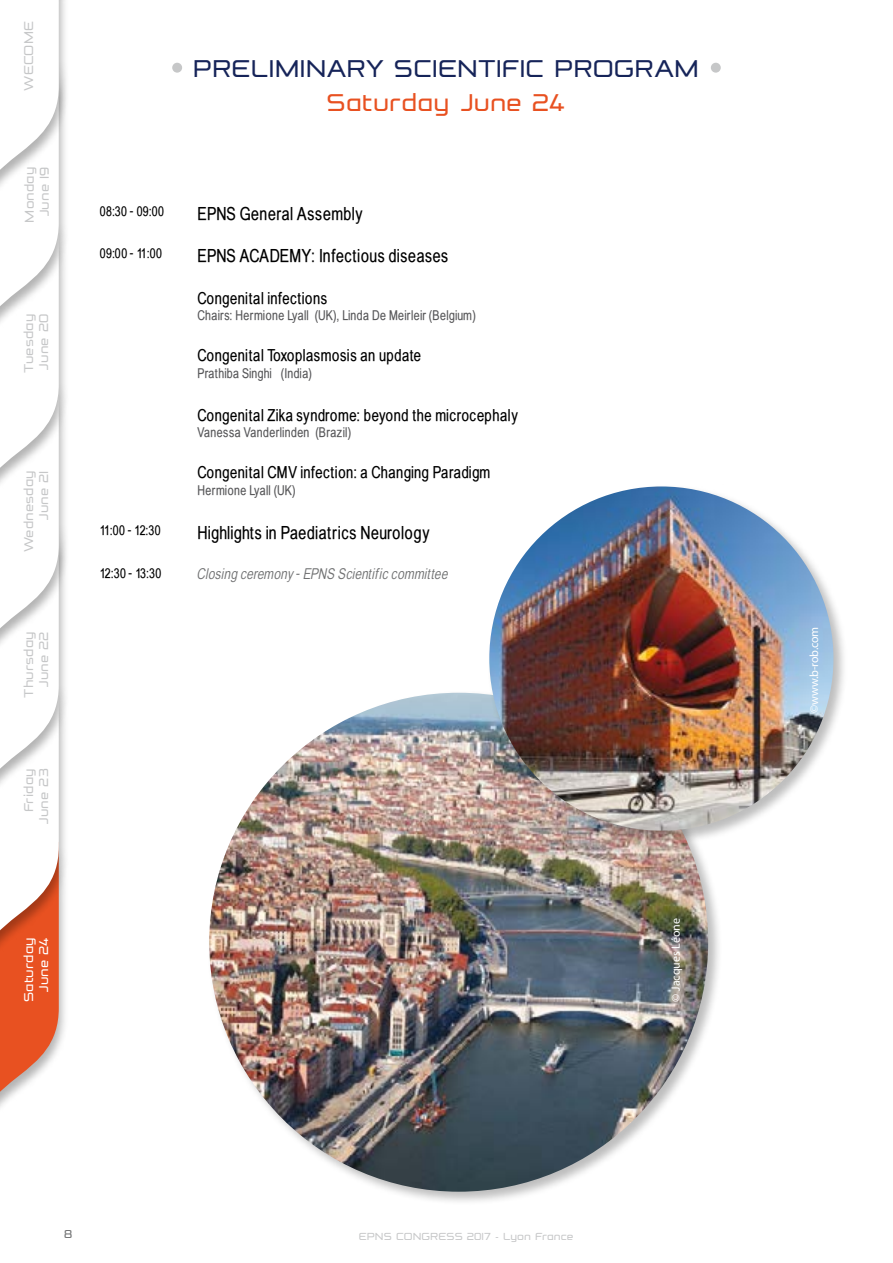
<style>
.page{position:relative;width:893px;height:1263px;background:#fff}
.page>*{position:absolute;margin:0;border:0;box-sizing:border-box;transform-origin:0 0}
.t1{font:28.5px "Formation Sans";color:#162459}
.t2{font:28.5px "Formation Sans";color:#e85121}
.t3{font:18px "Babel Sans";letter-spacing:.03em;color:#000}
.t4{font:16.5px "Babel Sans";letter-spacing:.035em;color:#000}
.t5{font:15px/15px "Formation Sans";color:#c6c7c8;text-align:right}
.t6{font:italic 15px "Babel Sans";color:#707172}
.t7{font:15px/15px "Formation Sans";color:#fff;text-align:right}
.t8{font:13.5px "Babel Sans";letter-spacing:.025em;color:#58585a}
.t9{font:13.5px "Babel Sans";letter-spacing:.035em;color:#000}
.t10{font:13.5px "Babel Sans";color:#58585a}
.t11{font:13.5px "Formation Sans";color:#707172}
.t12{font:12px "Formation Sans";color:#c6c7c8}
.t13{font:12px "Myriad Pro";letter-spacing:-.005em;color:#fff}
</style>
<div class="page">
<div style="left:0;top:844px;width:68px;height:312px;background:#000;opacity:.3"></div>
<div style="left:0;top:682px;width:68px;height:312px;background:#000;opacity:.3"></div>
<div style="left:0;top:521px;width:68px;height:312px;background:#000;opacity:.3"></div>
<div style="left:0;top:380px;width:68px;height:312px;background:#000;opacity:.3"></div>
<div style="left:0;top:220px;width:68px;height:312px;background:#000;opacity:.3"></div>
<div style="left:0;top:58px;width:68px;height:312px;background:#000;opacity:.3"></div>
<div style="left:0;top:0;width:68px;height:234px;background:#000;opacity:.3"></div>
<svg style="left:0;top:0;width:59px;height:1141px"></svg>
<div style="left:172px;top:63px;width:10px;height:10px;background:#c6c7c8;border-radius:50%"></div>
<div style="left:711px;top:63px;width:10px;height:10px;background:#c6c7c8;border-radius:50%"></div>
<div style="left:207px;top:691px;width:515px;height:514px;background:#000;opacity:.26"></div>
<img style="left:209px;top:693px;width:499px;height:499px;border-radius:249px">
<div style="left:487px;top:484px;width:360px;height:360px;background:#000;opacity:.26"></div>
<img style="left:489px;top:486px;width:344px;height:345px;border-radius:172px">
<p class="t5" style="left:21px;top:91px;width:71px;rotate:-90deg">WECOME</p>
<p class="t5" style="left:22px;top:222px;width:57px;text-align:center;rotate:-90deg">Monday<br>June 19</p>
<p class="t5" style="left:21px;top:373px;width:60px;text-align:left;rotate:-90deg">Tuesday<br>June 20</p>
<p class="t5" style="left:21px;top:552px;width:83px;rotate:-90deg">Wednesday<br>June 21</p>
<p class="t5" style="left:21px;top:698px;width:68px;rotate:-90deg">Thursday<br>June 22</p>
<p class="t5" style="left:21px;top:825px;width:58px;rotate:-90deg">Friday<br>June 23</p>
<p class="t7" style="left:21px;top:1002px;width:66px;rotate:-90deg">Saturday<br>June 24</p>
<h1 class="t1" style="left:193px;top:52px;width:507px">PRELIMINARY SCIENTIFIC PROGRAM</h1>
<h1 class="t2" style="left:327px;top:87px;width:240px">Saturday June 24</h1>
<p class="t9" style="left:100px;top:203px;width:66px">08:30 - 09:00</p>
<p class="t3" style="left:198px;top:203px;width:167px">EPNS General Assembly</p>
<p class="t9" style="left:100px;top:246px;width:64px">09:00 - 11:00</p>
<p class="t3" style="left:198px;top:246px;width:252px">EPNS ACADEMY: Infectious diseases</p>
<p class="t4" style="left:198px;top:289px;width:131px">Congenital infections</p>
<p class="t8" style="left:198px;top:308px;width:279px">Chairs: Hermione Lyall (UK), Linda De Meirleir (Belgium)</p>
<p class="t4" style="left:198px;top:346px;width:225px">Congenital Toxoplasmosis an update</p>
<p class="t10" style="left:198px;top:365px;width:116px">Prathiba Singhi (India)</p>
<p class="t4" style="left:198px;top:406px;width:322px">Congenital Zika syndrome: beyond the microcephaly</p>
<p class="t8" style="left:198px;top:425px;width:155px">Vanessa Vanderlinden (Brazil)</p>
<p class="t4" style="left:198px;top:463px;width:294px">Congenital CMV infection: a Changing Paradigm</p>
<p class="t8" style="left:198px;top:482px;width:99px">Hermione Lyall (UK)</p>
<p class="t9" style="left:100px;top:523px;width:62px">11:00 - 12:30</p>
<p class="t3" style="left:198px;top:523px;width:233px">Highlights in Paediatrics Neurology</p>
<p class="t9" style="left:100px;top:565px;width:63px">12:30 - 13:30</p>
<p class="t6" style="left:198px;top:565px;width:252px">Closing ceremony - EPNS Scientific committee</p>
<p class="t13" style="left:668px;top:1001px;width:85px;rotate:-90deg">© Jacques Léone</p>
<p class="t11" style="left:64px;top:1227px;width:10px">8</p>
<p class="t12" style="left:359px;top:1230px;width:216px">EPNS CONGRESS 2017 - Lyon France</p>
<p class="t13" style="left:807px;top:713px;width:87px;rotate:-90deg">© www.b-rob.com</p>
</div>
